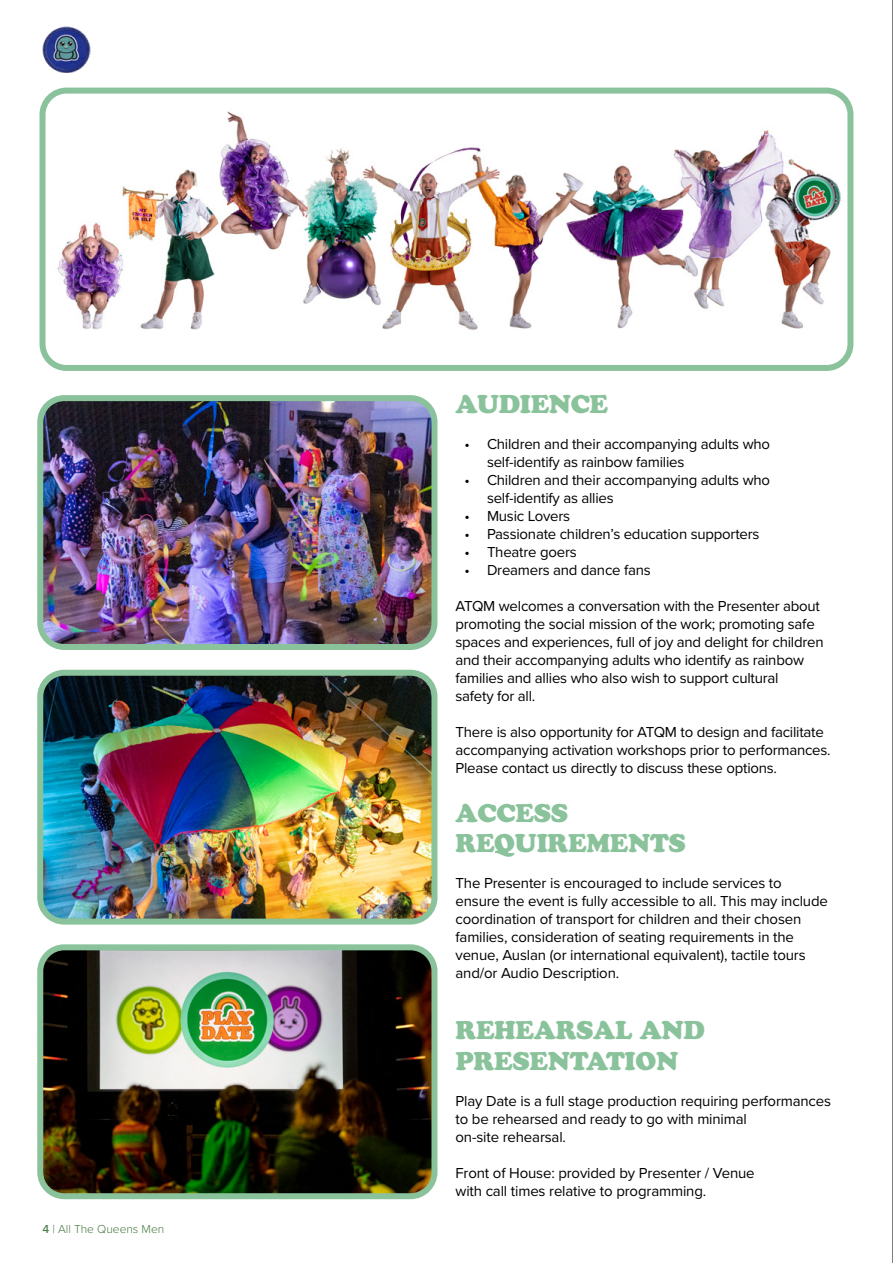
<style>
.page{position:relative;width:893px;height:1263px;background:#fff}
.page>*{position:absolute;margin:0;border:0;box-sizing:border-box;transform-origin:0 0}
.t1{font:25.5px/30.6px "Cooper Black Std";letter-spacing:-.01em;color:#8ac39b}
.t2{font:15px/18px "Proxima Nova";letter-spacing:-.015em;color:#000}
.t3{font:300 12px "Proxima Nova";color:#487a46}
.s1{font-weight:500}
</style>
<div class="page">
<img style="left:47px;top:95px;width:799px;height:269px">
<div style="left:40px;top:88px;width:813px;height:283px;border:6px solid #8ac39b;border-radius:24px"></div>
<img style="left:44px;top:402px;width:386px;height:241px">
<div style="left:37px;top:395px;width:400px;height:255px;border:6px solid #8ac39b;border-radius:24px"></div>
<img style="left:44px;top:951px;width:386px;height:241px">
<div style="left:37px;top:944px;width:400px;height:255px;border:6px solid #8ac39b;border-radius:24px"></div>
<img style="left:44px;top:677px;width:386px;height:240px">
<div style="left:37px;top:670px;width:400px;height:254px;border:6px solid #8ac39b;border-radius:24px"></div>
<img style="left:42px;top:26px;width:49px;height:47px">
<hr style="left:892px;top:0;width:1px;height:1263px;background:#000">
<p class="t3" style="left:43px;top:1220px;width:123px"><span class="s1">4</span> | All The Queens Men</p>
<h1 class="t1" style="left:455px;top:389px;width:154px">AUDIENCE</h1>
<p class="t2" style="left:487px;top:434px;width:285px;text-indent:-22px">• Children and their accompanying adults who self-identify as rainbow families</p>
<p class="t2" style="left:487px;top:470px;width:285px;text-indent:-22px">• Children and their accompanying adults who self-identify as allies</p>
<p class="t2" style="left:464px;top:506px;width:107px">• Music Lovers</p>
<p class="t2" style="left:464px;top:524px;width:296px">• Passionate children’s education supporters</p>
<p class="t2" style="left:464px;top:542px;width:114px">• Theatre goers</p>
<p class="t2" style="left:464px;top:560px;width:188px">• Dreamers and dance fans</p>
<p class="t2" style="left:455px;top:596px;width:370px">ATQM welcomes a conversation with the Presenter about promoting the social mission of the work; promoting safe spaces and experiences, full of joy and delight for children and their accompanying adults who identify as rainbow families and allies who also wish to support cultural<br>safety for all.</p>
<p class="t2" style="left:455px;top:722px;width:377px">There is also opportunity for ATQM to design and facilitate accompanying activation workshops prior to performances.<br>Please contact us directly to discuss these options.</p>
<h1 class="t1" style="left:455px;top:797px;width:232px">ACCESS<br>REQUIREMENTS</h1>
<p class="t2" style="left:455px;top:873px;width:374px">The Presenter is encouraged to include services to ensure the event is fully accessible to all. This may include coordination of transport for children and their chosen families, consideration of seating requirements in the venue, Auslan (or international equivalent), tactile tours and/or Audio Description.</p>
<h1 class="t1" style="left:455px;top:1015px;width:251px">REHEARSAL AND<br>PRESENTATION</h1>
<p class="t2" style="left:455px;top:1091px;width:377px">Play Date is a full stage production requiring performances to be rehearsed and ready to go with minimal<br>on-site rehearsal.</p>
<p class="t2" style="left:455px;top:1163px;width:301px">Front of House: provided by Presenter / Venue with call times relative to programming.</p>
</div>
